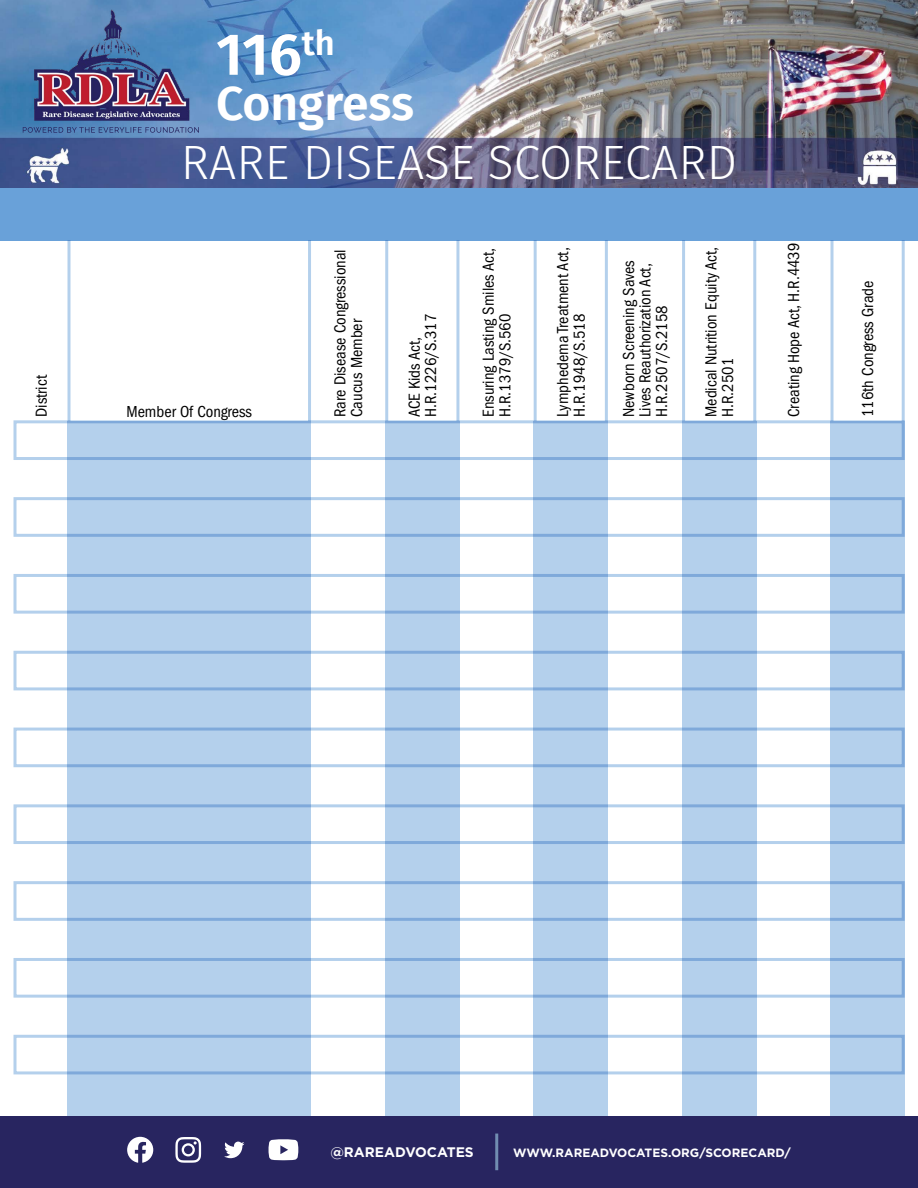
<style>
.page{position:relative;width:918px;height:1188px;background:#fff}
.page>*{position:absolute;margin:0;border:0;box-sizing:border-box;transform-origin:0 0}
.t1{font:600 59.25px "Fira Sans";color:#fff}
.t2{font:300 48px "Fira Sans";color:#fff}
.t3{font:600 48px "Fira Sans";color:#fff}
.t4{font:condensed 16.5px/16.5px "ITC Franklin Gothic Std";color:#000}
.t5{font:700 13.8px "Gotham";color:#fff}
.t6{font:700 12px "Gotham";color:#fff}
</style>
<div class="page">
<img style="left:0;top:0;width:918px;height:188px">
<div style="left:0;top:188px;width:918px;height:52px;background:#69a1d9"></div>
<img style="left:14px;top:0;width:194px;height:130px">
<svg style="left:23px;top:127px;width:176px;height:6px"></svg>
<div style="left:68px;top:421px;width:243px;height:695px;background:#b4d0ec"></div>
<div style="left:831px;top:421px;width:74px;height:695px;background:#b4d0ec"></div>
<div style="left:682px;top:421px;width:74px;height:695px;background:#b4d0ec"></div>
<div style="left:534px;top:421px;width:74px;height:695px;background:#b4d0ec"></div>
<div style="left:385px;top:421px;width:74px;height:695px;background:#b4d0ec"></div>
<div style="left:14px;top:420px;width:891px;height:40px;border:3px solid #69a1d9"></div>
<div style="left:14px;top:497px;width:891px;height:40px;border:3px solid #69a1d9"></div>
<div style="left:14px;top:574px;width:891px;height:40px;border:3px solid #69a1d9"></div>
<div style="left:14px;top:651px;width:891px;height:39px;border:3px solid #69a1d9"></div>
<div style="left:14px;top:728px;width:891px;height:39px;border:3px solid #69a1d9"></div>
<div style="left:14px;top:804px;width:891px;height:40px;border:3px solid #69a1d9"></div>
<div style="left:14px;top:881px;width:891px;height:40px;border:3px solid #69a1d9"></div>
<div style="left:14px;top:958px;width:891px;height:40px;border:3px solid #69a1d9"></div>
<div style="left:14px;top:1035px;width:891px;height:39px;border:3px solid #69a1d9"></div>
<hr style="left:68px;top:240px;width:2px;height:181px;background:#69a1d9">
<hr style="left:308px;top:240px;width:3px;height:181px;background:#69a1d9">
<hr style="left:385px;top:240px;width:3px;height:181px;background:#69a1d9">
<hr style="left:456px;top:240px;width:3px;height:181px;background:#69a1d9">
<hr style="left:534px;top:240px;width:3px;height:181px;background:#69a1d9">
<hr style="left:605px;top:240px;width:3px;height:181px;background:#69a1d9">
<hr style="left:682px;top:240px;width:3px;height:181px;background:#69a1d9">
<hr style="left:753px;top:240px;width:3px;height:181px;background:#69a1d9">
<hr style="left:830px;top:240px;width:3px;height:181px;background:#69a1d9">
<hr style="left:902px;top:240px;width:3px;height:181px;background:#69a1d9">
<div style="left:0;top:1116px;width:918px;height:72px;background:#282560"></div>
<hr style="left:495px;top:1134px;width:3px;height:36px;background:#718db1">
<svg style="left:127px;top:1137px;width:26px;height:26px"></svg>
<svg style="left:269px;top:1139px;width:29px;height:21px"></svg>
<svg style="left:175px;top:1137px;width:26px;height:26px"></svg>
<svg style="left:224px;top:1142px;width:20px;height:16px"></svg>
<p class="t4" style="left:33px;top:417px;width:44px;rotate:-90deg">District</p>
<h1 class="t1" style="left:216px;top:5px;width:120px">116<sup>th</sup></h1>
<h2 class="t3" style="left:216px;top:64px;width:200px">Congress</h2>
<h2 class="t2" style="left:181px;top:129px;width:558px">RARE DISEASE SCORECARD</h2>
<p class="t4" style="left:126px;top:403px;width:127px">Member Of Congress</p>
<p class="t4" style="left:332px;top:417px;width:169px;rotate:-90deg">Rare Disease Congressional<br>Caucus Member</p>
<p class="t4" style="left:406px;top:417px;width:105px;rotate:-90deg">ACE Kids Act,<br>H.R.1226/S.317</p>
<p class="t4" style="left:480px;top:417px;width:171px;rotate:-90deg">Ensuring Lasting Smiles Act,<br>H.R.1379/S.560</p>
<p class="t4" style="left:555px;top:417px;width:171px;rotate:-90deg">Lymphedema Treatment Act,<br>H.R.1948/S.518</p>
<p class="t4" style="left:621px;top:417px;width:158px;rotate:-90deg">Newborn Screening Saves<br>Lives Reauthorization Act,<br>H.R.2507/S.2158</p>
<p class="t4" style="left:703px;top:417px;width:172px;rotate:-90deg">Medical Nutrition Equity Act,<br>H.R.2501</p>
<p class="t4" style="left:786px;top:417px;width:176px;rotate:-90deg">Creating Hope Act, H.R.4439</p>
<p class="t4" style="left:860px;top:417px;width:138px;rotate:-90deg">116th Congress Grade</p>
<p class="t5" style="left:330px;top:1144px;width:145px">@RAREADVOCATES</p>
<p class="t6" style="left:513px;top:1146px;width:279px">WWW.RAREADVOCATES.ORG/SCORECARD/</p>
</div>
